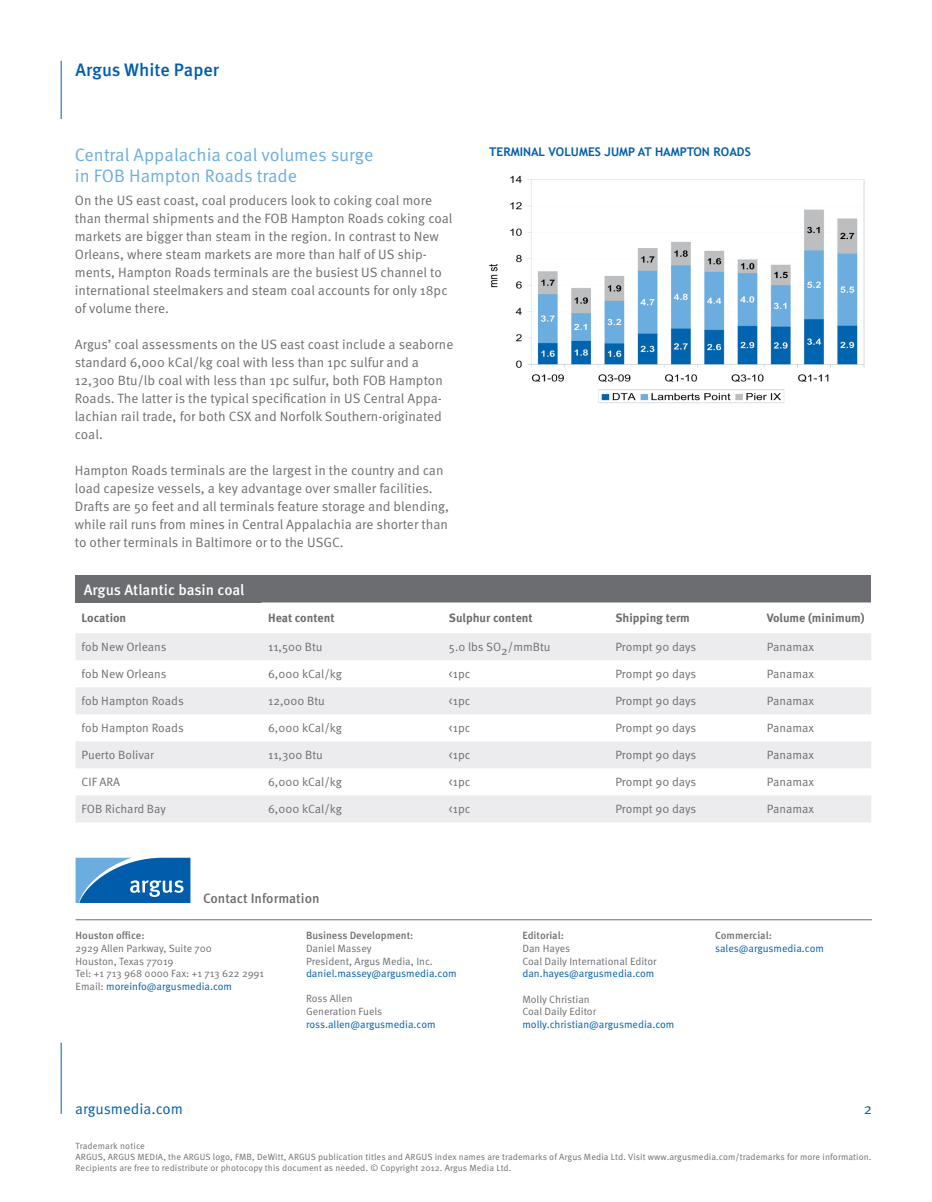
<style>
.page{position:relative;width:932px;height:1202px;background:#fff}
.page>*{position:absolute;margin:0;border:0;box-sizing:border-box;transform-origin:0 0}
.Subhead{font:18px "Meta Pro Norm";color:#6caddf}
.t1{font:500 18px "Meta Pro";color:#015dab}
.Table_Heading_WOB_wh{font:500 15px "Meta Pro";color:#fff}
.Blue_argusmedia_com{font:15px "Meta Pro Norm";color:#015dab}
.Blue_page_number{font:15px "Meta Pro Norm";color:#015dab}
.Body_text_grey{font:13.5px/18px "Meta Pro Norm";color:#6c6d70}
.Contact_Box_Header{font:500 13.5px "Meta Pro";color:#6c6d70}
.Table_Text{font:12px "Meta Pro Norm";color:#6c6d70}
.Table_Text-2{font:700 12px "Meta Pro";color:#6c6d70}
.Graph_title_blue{font:700 12px "Trebuchet MS";color:#015dab}
.Contact_Box_Informat{font:10.5px/12.6px "Meta Pro Norm";color:#6c6d70}
.t2{font:10.5px "Meta Pro Norm";color:#015dab}
.Contact_Box_Subheade{font:500 10.5px "Meta Pro";color:#6c6d70}
.Contact_Box_Subheade-2{font:10.5px "Meta Pro Norm";color:#6c6d70}
.t3{font:9px "Meta Pro Norm";letter-spacing:.01em;color:#6c6d70}
.s1{color:#6c6d70}
</style>
<div class="page">
<img style="left:489px;top:175px;width:376px;height:228px">
<div style="left:76px;top:575px;width:795px;height:27px;background:#6c6d70"></div>
<svg style="left:261px;top:602px;width:610px;height:1px"></svg>
<svg style="left:76px;top:633px;width:795px;height:189px;fill:#ececee"></svg>
<hr style="left:61px;top:1042px;width:1px;height:71px;background:#015dab">
<hr style="left:61px;top:61px;width:1px;height:58px;background:#015dab">
<svg style="left:76px;top:857px;width:114px;height:46px;background:#337fbe"></svg>
<hr style="left:76px;top:919px;width:796px;height:1px;background:#6c6d70">
<p class="t1" style="left:76px;top:55px;width:145px">Argus White Paper</p>
<p class="Subhead" style="left:75px;top:141px;width:300px">Central Appalachia coal volumes surge</p>
<p class="Subhead" style="left:75px;top:162px;width:224px">in FOB Hampton Roads trade</p>
<p class="Body_text_grey" style="left:75px;top:190px;width:379px">On the US east coast, coal producers look to coking coal more than thermal shipments and the FOB Hampton Roads coking coal markets are bigger than steam in the region. In contrast to New Orleans, where steam markets are more than half of US ship&shy;ments, Hampton Roads terminals are the busiest US channel to international steelmakers and steam coal accounts for only 18pc of volume there.</p>
<p class="Body_text_grey" style="left:75px;top:334px;width:380px">Argus’ coal assessments on the US east coast include a seaborne standard 6,000 kCal/kg coal with less than 1pc sulfur and a 12,300 Btu/lb coal with less than 1pc sulfur, both FOB Hampton Roads. The latter is the typical specification in US Central Appa&shy;lachian rail trade, for both CSX and Norfolk Southern-originated coal.</p>
<p class="Body_text_grey" style="left:75px;top:460px;width:376px">Hampton Roads terminals are the largest in the country and can load capesize vessels, a key advantage over smaller facilities.<br>Drafts are 50 feet and all terminals feature storage and blending, while rail runs from mines in Central Appalachia are shorter than to other terminals in Baltimore or to the USGC.</p>
<p class="Graph_title_blue" style="left:489px;top:145px;width:263px">TERMINAL VOLUMES JUMP AT HAMPTON ROADS</p>
<p class="Table_Heading_WOB_wh" style="left:84px;top:578px;width:162px">Argus Atlantic basin coal</p>
<p class="Table_Text-2" style="left:82px;top:609px;width:46px">Location</p>
<p class="Table_Text-2" style="left:268px;top:609px;width:68px">Heat content</p>
<p class="Table_Text-2" style="left:449px;top:609px;width:85px">Sulphur content</p>
<p class="Table_Text-2" style="left:615px;top:609px;width:76px">Shipping term</p>
<p class="Table_Text-2" style="left:766px;top:609px;width:99px">Volume (minimum)</p>
<p class="Table_Text" style="left:82px;top:638px;width:87px">fob New Orleans</p>
<p class="Table_Text" style="left:268px;top:638px;width:56px">11,500 Btu</p>
<p class="Table_Text" style="left:449px;top:638px;width:103px">5.0 lbs SO2/mmBtu</p>
<p class="Table_Text" style="left:615px;top:638px;width:82px">Prompt 90 days</p>
<p class="Table_Text" style="left:766px;top:638px;width:49px">Panamax</p>
<p class="Table_Text" style="left:82px;top:665px;width:87px">fob New Orleans</p>
<p class="Table_Text" style="left:268px;top:665px;width:75px">6,000 kCal/kg</p>
<p class="Table_Text" style="left:449px;top:665px;width:23px">&lt;1pc</p>
<p class="Table_Text" style="left:615px;top:665px;width:82px">Prompt 90 days</p>
<p class="Table_Text" style="left:766px;top:665px;width:49px">Panamax</p>
<p class="Table_Text" style="left:82px;top:692px;width:104px">fob Hampton Roads</p>
<p class="Table_Text" style="left:268px;top:692px;width:58px">12,000 Btu</p>
<p class="Table_Text" style="left:449px;top:692px;width:23px">&lt;1pc</p>
<p class="Table_Text" style="left:615px;top:692px;width:82px">Prompt 90 days</p>
<p class="Table_Text" style="left:766px;top:692px;width:49px">Panamax</p>
<p class="Table_Text" style="left:82px;top:719px;width:104px">fob Hampton Roads</p>
<p class="Table_Text" style="left:268px;top:719px;width:75px">6,000 kCal/kg</p>
<p class="Table_Text" style="left:449px;top:719px;width:23px">&lt;1pc</p>
<p class="Table_Text" style="left:615px;top:719px;width:82px">Prompt 90 days</p>
<p class="Table_Text" style="left:766px;top:719px;width:49px">Panamax</p>
<p class="Table_Text" style="left:82px;top:746px;width:74px">Puerto Bolivar</p>
<p class="Table_Text" style="left:268px;top:746px;width:56px">11,300 Btu</p>
<p class="Table_Text" style="left:449px;top:746px;width:23px">&lt;1pc</p>
<p class="Table_Text" style="left:615px;top:746px;width:82px">Prompt 90 days</p>
<p class="Table_Text" style="left:766px;top:746px;width:49px">Panamax</p>
<p class="Table_Text" style="left:82px;top:773px;width:40px">CIF ARA</p>
<p class="Table_Text" style="left:268px;top:773px;width:75px">6,000 kCal/kg</p>
<p class="Table_Text" style="left:449px;top:773px;width:23px">&lt;1pc</p>
<p class="Table_Text" style="left:615px;top:773px;width:82px">Prompt 90 days</p>
<p class="Table_Text" style="left:766px;top:773px;width:49px">Panamax</p>
<p class="Table_Text" style="left:82px;top:800px;width:86px">FOB Richard Bay</p>
<p class="Table_Text" style="left:268px;top:800px;width:75px">6,000 kCal/kg</p>
<p class="Table_Text" style="left:449px;top:800px;width:23px">&lt;1pc</p>
<p class="Table_Text" style="left:615px;top:800px;width:82px">Prompt 90 days</p>
<p class="Table_Text" style="left:766px;top:800px;width:49px">Panamax</p>
<p class="Contact_Box_Header" style="left:203px;top:887px;width:118px">Contact Information</p>
<p class="Contact_Box_Subheade" style="left:76px;top:927px;width:70px">Houston office:</p>
<p class="Contact_Box_Informat" style="left:76px;top:941px;width:138px">2929 Allen Parkway, Suite 700</p>
<p class="Contact_Box_Informat" style="left:76px;top:954px;width:190px">Houston, Texas 77019<br>Tel: +1 713 968 0000 Fax: +1 713 622 2991</p>
<p class="t2" style="left:76px;top:978px;width:158px"><span class="s1">Email:</span> moreinfo@argusmedia.com</p>
<p class="Contact_Box_Subheade" style="left:306px;top:927px;width:109px">Business Development:</p>
<p class="Contact_Box_Informat" style="left:306px;top:941px;width:67px">Daniel Massey</p>
<p class="Contact_Box_Subheade-2" style="left:306px;top:953px;width:128px">President, Argus Media, Inc.</p>
<p class="t2" style="left:306px;top:965px;width:152px">daniel.massey@argusmedia.com</p>
<p class="Contact_Box_Informat" style="left:306px;top:991px;width:48px">Ross Allen</p>
<p class="Contact_Box_Informat" style="left:306px;top:1004px;width:78px">Generation Fuels</p>
<p class="t2" style="left:306px;top:1016px;width:131px">ross.allen@argusmedia.com</p>
<p class="Contact_Box_Subheade" style="left:522px;top:927px;width:43px">Editorial:</p>
<p class="Contact_Box_Informat" style="left:522px;top:941px;width:49px">Dan Hayes</p>
<p class="Contact_Box_Informat" style="left:522px;top:954px;width:136px">Coal Daily International Editor</p>
<p class="t2" style="left:522px;top:965px;width:133px">dan.hayes@argusmedia.com</p>
<p class="Contact_Box_Informat" style="left:522px;top:991px;width:69px">Molly Christian</p>
<p class="Contact_Box_Informat" style="left:522px;top:1004px;width:75px">Coal Daily Editor</p>
<p class="t2" style="left:522px;top:1016px;width:153px">molly.christian@argusmedia.com</p>
<p class="Contact_Box_Subheade" style="left:715px;top:927px;width:58px">Commercial:</p>
<p class="t2" style="left:715px;top:940px;width:110px">sales@argusmedia.com</p>
<p class="Blue_argusmedia_com" style="left:75px;top:1097px;width:109px">argusmedia.com</p>
<p class="Blue_page_number" style="left:863px;top:1097px;width:10px">2</p>
<p class="t3" style="left:76px;top:1139px;width:71px">Trademark notice</p>
<p class="t3" style="left:76px;top:1150px;width:797px">ARGUS, ARGUS MEDIA, the ARGUS logo, FMB, DeWitt, ARGUS publication titles and ARGUS index names are trademarks of Argus Media Ltd. Visit www.argusmedia.com/trademarks for more information.</p>
<p class="t3" style="left:76px;top:1160px;width:437px">Recipients are free to redistribute or photocopy this document as needed. © Copyright 2012. Argus Media Ltd.</p>
</div>
